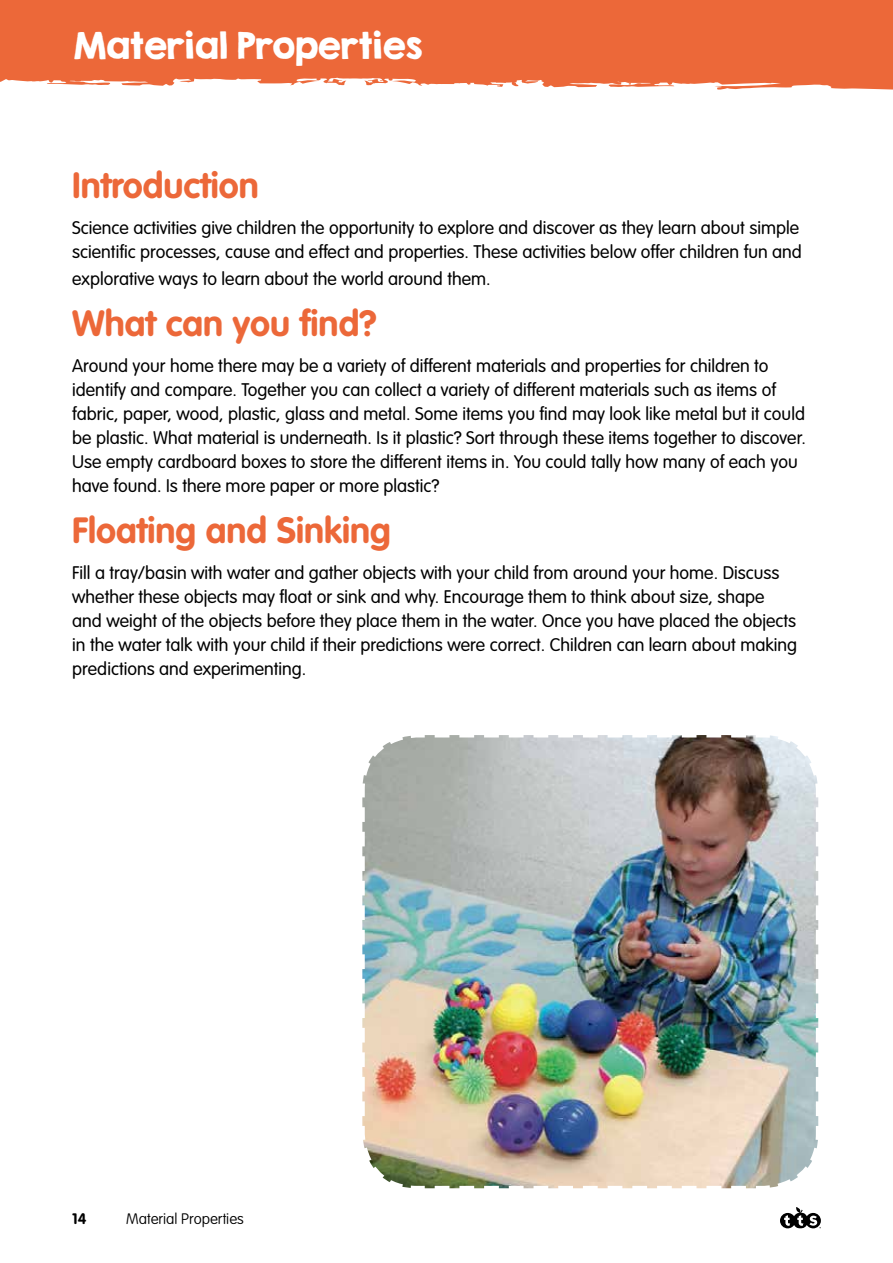
<style>
.page{position:relative;width:893px;height:1263px;background:#fff}
.page>*{position:absolute;margin:0;border:0;box-sizing:border-box;transform-origin:0 0}
.t1{font:700 36px "VAG Rounded Std";color:#ec6839}
.t2{font:33px "KG Second Chances Solid";color:#fff}
.t3{font:300 18px/24px "VAG Rounded Std";color:#000}
.t4{font:100 15px "VAG Rounded Std";color:#000}
.t5{font:700 15px "VAG Rounded Std";color:#000}
</style>
<div class="page">
<svg style="left:0;top:0;width:893px;height:90px;background:#ed7247"></svg>
<img style="left:362px;top:735px;width:457px;height:454px">
<svg style="left:780px;top:1207px;width:41px;height:21px"></svg>
<h2 class="t2" style="left:73px;top:24px;width:350px">Material Properties</h2>
<h1 class="t1" style="left:72px;top:164px;width:188px">Introduction</h1>
<p class="t3" style="left:72px;top:216px;width:731px">Science activities give children the opportunity to explore and discover as they learn about simple scientific processes, cause and effect and properties. These activities below offer children fun and</p>
<p class="t3" style="left:72px;top:267px;width:420px">explorative ways to learn about the world around them.</p>
<h1 class="t1" style="left:72px;top:302px;width:306px">What can you find?</h1>
<p class="t3" style="left:72px;top:354px;width:735px">Around your home there may be a variety of different materials and properties for children to identify and compare. Together you can collect a variety of different materials such as items of fabric, paper, wood, plastic, glass and metal. Some items you find may look like metal but it could be plastic. What material is underneath. Is it plastic? Sort through these items together to discover.<br>Use empty cardboard boxes to store the different items in. You could tally how many of each you have found. Is there more paper or more plastic?</p>
<h1 class="t1" style="left:72px;top:509px;width:320px">Floating and Sinking</h1>
<p class="t3" style="left:72px;top:561px;width:726px">Fill a tray/basin with water and gather objects with your child from around your home. Discuss whether these objects may float or sink and why. Encourage them to think about size, shape and weight of the objects before they place them in the water. Once you have placed the objects in the water talk with your child if their predictions were correct. Children can learn about making predictions and experimenting.</p>
<p class="t5" style="left:72px;top:1209px;width:16px">14</p>
<p class="t4" style="left:126px;top:1210px;width:119px">Material Properties</p>
</div>
